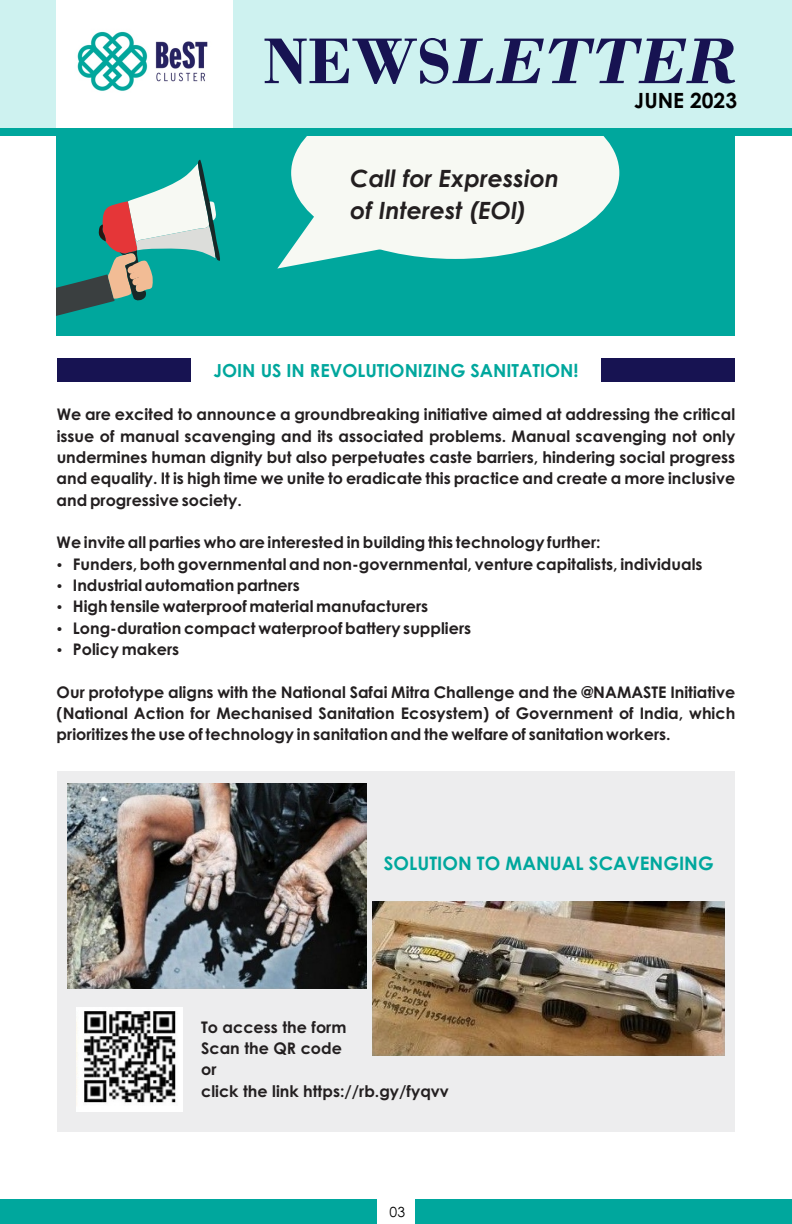
<style>
.page{position:relative;width:792px;height:1224px;background:#fff}
.page>*{position:absolute;margin:0;border:0;box-sizing:border-box;transform-origin:0 0}
.t1{font:italic 700 68px "Bodoni";color:#171352}
.t2{font:italic 700 23.8px/32.1px "Century Gothic";color:#231f20}
.t3{font:700 21px "Century Gothic";color:#000}
.t4{font:700 18.6px "Century Gothic";color:#00a79d}
.t5{font:700 18px "Century Gothic";color:#00a79d}
.t6{font:700 16px/21.3px "Century Gothic";color:#231f20;text-align:justify}
.t7{font:14px "Century Gothic";color:#000}
.s1{font-style:normal}
</style>
<div class="page">
<div style="left:57px;top:771px;width:678px;height:361px;background:#ededee"></div>
<div style="left:57px;top:120px;width:678px;height:215px;background:#00a79d"></div>
<svg style="left:57px;top:160px;width:163px;height:156px"></svg>
<div style="left:0;top:1200px;width:792px;height:24px;background:#00a79d"></div>
<div style="left:377px;top:1194px;width:38px;height:30px;background:#fff"></div>
<div style="left:291px;top:87px;width:328px;height:172px;background:#f7f9f3;border-radius:50%"></div>
<svg style="left:277px;top:213px;width:141px;height:56px"></svg>
<div style="left:0;top:0;width:792px;height:132px;background:#cef2f0"></div>
<div style="left:57px;top:0;width:176px;height:132px;background:#fff"></div>
<img style="left:77px;top:31px;width:131px;height:60px">
<div style="left:0;top:129px;width:792px;height:7px;background:#00a79d"></div>
<img style="left:372px;top:902px;width:353px;height:153px">
<img style="left:67px;top:784px;width:299px;height:205px">
<img style="left:77px;top:1007px;width:106px;height:104px">
<div style="left:57px;top:358px;width:133px;height:24px;background:#171352"></div>
<div style="left:602px;top:358px;width:133px;height:24px;background:#171352"></div>
<h1 class="t1" style="left:264px;top:38px;width:474px"><span class="s1">NEWS</span>LETTER</h1>
<h3 class="t3" style="left:634px;top:92px;width:104px">JUNE 2023</h3>
<h2 class="t2" style="left:350px;top:164px;width:210px">Call for Expression of Interest (EOI)</h2>
<p class="t5" style="left:214px;top:364px;width:367px">JOIN US IN REVOLUTIONIZING SANITATION!</p>
<p class="t6" style="left:57px;top:405px;width:680px">We are excited to announce a groundbreaking initiative aimed at addressing the critical issue of manual scavenging and its associated problems. Manual scavenging not only undermines human dignity but also perpetuates caste barriers, hindering social progress and equality. It is high time we unite to eradicate this practice and create a more inclusive and progressive society.</p>
<p class="t6" style="left:57px;top:533px;width:546px">We invite all parties who are interested in building this technology further:</p>
<p class="t6" style="left:73px;top:576px;width:229px">Industrial automation partners</p>
<p class="t6" style="left:73px;top:619px;width:400px">Long-duration compact waterproof battery suppliers<br>Policy makers</p>
<p class="t6" style="left:73px;top:555px;width:631px">Funders, both governmental and non-governmental, venture capitalists, individuals</p>
<p class="t6" style="left:73px;top:597px;width:357px">High tensile waterproof material manufacturers</p>
<p class="t6" style="left:57px;top:683px;width:680px">Our prototype aligns with the National Safai Mitra Challenge and the @NAMASTE Initiative (National Action for Mechanised Sanitation Ecosystem) of Government of India, which prioritizes the use of technology in sanitation and the welfare of sanitation workers.</p>
<p class="t4" style="left:384px;top:856px;width:331px">SOLUTION TO MANUAL SCAVENGING</p>
<p class="t6" style="left:201px;top:1018px;width:249px;text-align:left">To access the form<br>Scan the QR code<br>or<br>click the link https://rb.gy/fyqvv</p>
<p class="t7" style="left:390px;top:1206px;width:17px">03</p>
</div>
